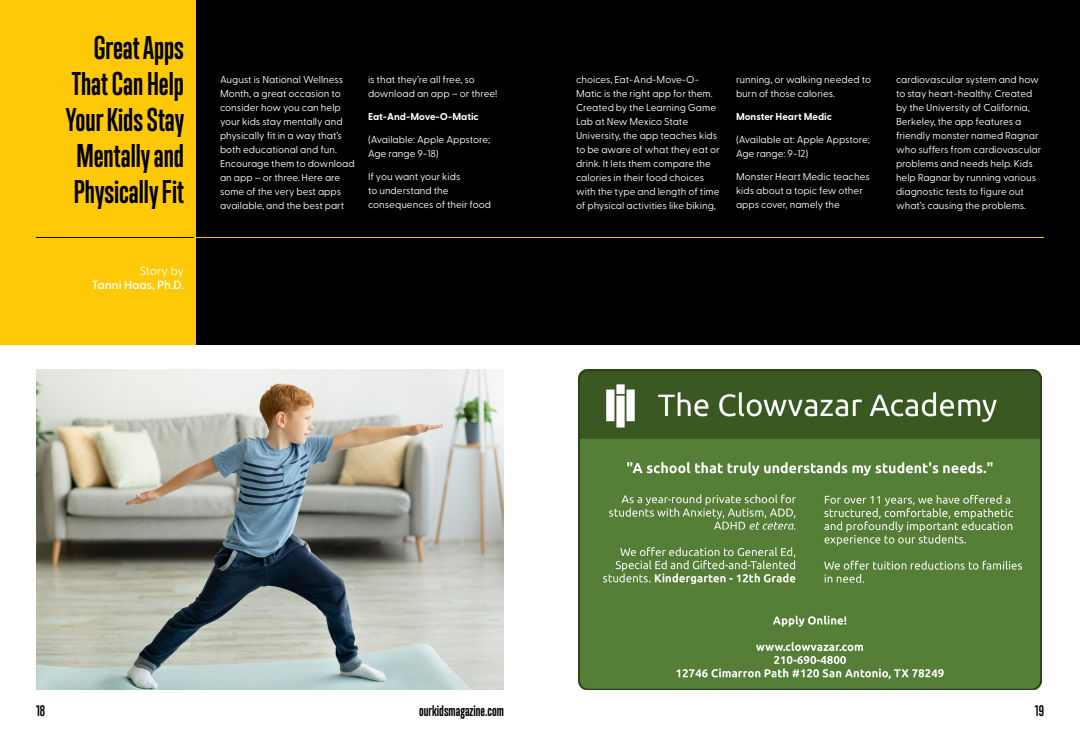
<style>
.page{position:relative;width:1080px;height:738px;background:#fff}
.page>*{position:absolute;margin:0;border:0;box-sizing:border-box;transform-origin:0 0}
.t1{font:700 30px/36px "Trump Gothic Pro";color:#000;text-align:right}
.t2{font:700 14px "Trump Gothic Pro";color:#000}
.t3{font:600 12px "Greycliff CF";color:#fff}
.t4{font:12px "Greycliff CF";letter-spacing:-.005em;color:#fff}
.t5{font:10px/14px "Greycliff CF";color:#fff}
.t6{font:700 10px "Greycliff CF";color:#fff}
</style>
<div class="page">
<div style="left:196px;top:0;width:884px;height:345px;background:#000"></div>
<div style="left:0;top:0;width:196px;height:345px;background:#ffc907"></div>
<img style="left:579px;top:369px;width:462px;height:321px">
<img style="left:36px;top:369px;width:468px;height:321px">
<hr style="left:36px;top:237px;width:160px;height:1px;background:#000">
<hr style="left:194px;top:237px;width:850px;height:1px;background:#ffc907">
<h1 class="t1" style="left:66px;top:29px;width:120px">Great Apps<br>That Can Help<br>Your Kids Stay<br>Mentally and<br>Physically Fit</h1>
<p class="t4" style="left:140px;top:262px;width:46px">Story by</p>
<p class="t3" style="left:92px;top:276px;width:93px">Tanni Haas, Ph.D.</p>
<p class="t5" style="left:220px;top:72px;width:136px">August is National Wellness<br>Month, a great occasion to consider how you can help your kids stay mentally and physically fit in a way that’s both educational and fun.<br>Encourage them to download an app – or three. Here are some of the very best apps available, and the best part</p>
<p class="t5" style="left:368px;top:72px;width:131px">is that they’re all free, so download an app – or three!</p>
<p class="t6" style="left:368px;top:109px;width:112px">Eat-And-Move-O-Matic</p>
<p class="t5" style="left:368px;top:132px;width:124px">(Available: Apple Appstore;<br>Age range 9-18)</p>
<p class="t5" style="left:368px;top:169px;width:125px">If you want your kids<br>to understand the consequences of their food</p>
<p class="t5" style="left:576px;top:72px;width:145px">choices, Eat-And-Move-O-<br>Matic is the right app for them.<br>Created by the Learning Game<br>Lab at New Mexico State<br>University, the app teaches kids to be aware of what they eat or drink. It lets them compare the calories in their food choices with the type and length of time of physical activities like biking,</p>
<p class="t5" style="left:736px;top:72px;width:137px">running, or walking needed to burn of those calories.</p>
<p class="t6" style="left:736px;top:109px;width:98px">Monster Heart Medic</p>
<p class="t5" style="left:736px;top:132px;width:136px">(Available at: Apple Appstore;<br>Age range: 9-12)</p>
<p class="t5" style="left:736px;top:169px;width:135px">Monster Heart Medic teaches kids about a topic few other apps cover, namely the</p>
<p class="t5" style="left:896px;top:72px;width:147px">cardiovascular system and how to stay heart-healthy. Created by the University of California,<br>Berkeley, the app features a friendly monster named Ragnar who suffers from cardiovascular problems and needs help. Kids help Ragnar by running various diagnostic tests to figure out what’s causing the problems.</p>
<h2 class="t2" style="left:36px;top:702px;width:11px">18</h2>
<h2 class="t2" style="left:419px;top:702px;width:86px">ourkidsmagazine.com</h2>
<h2 class="t2" style="left:1035px;top:702px;width:11px">19</h2>
</div>
